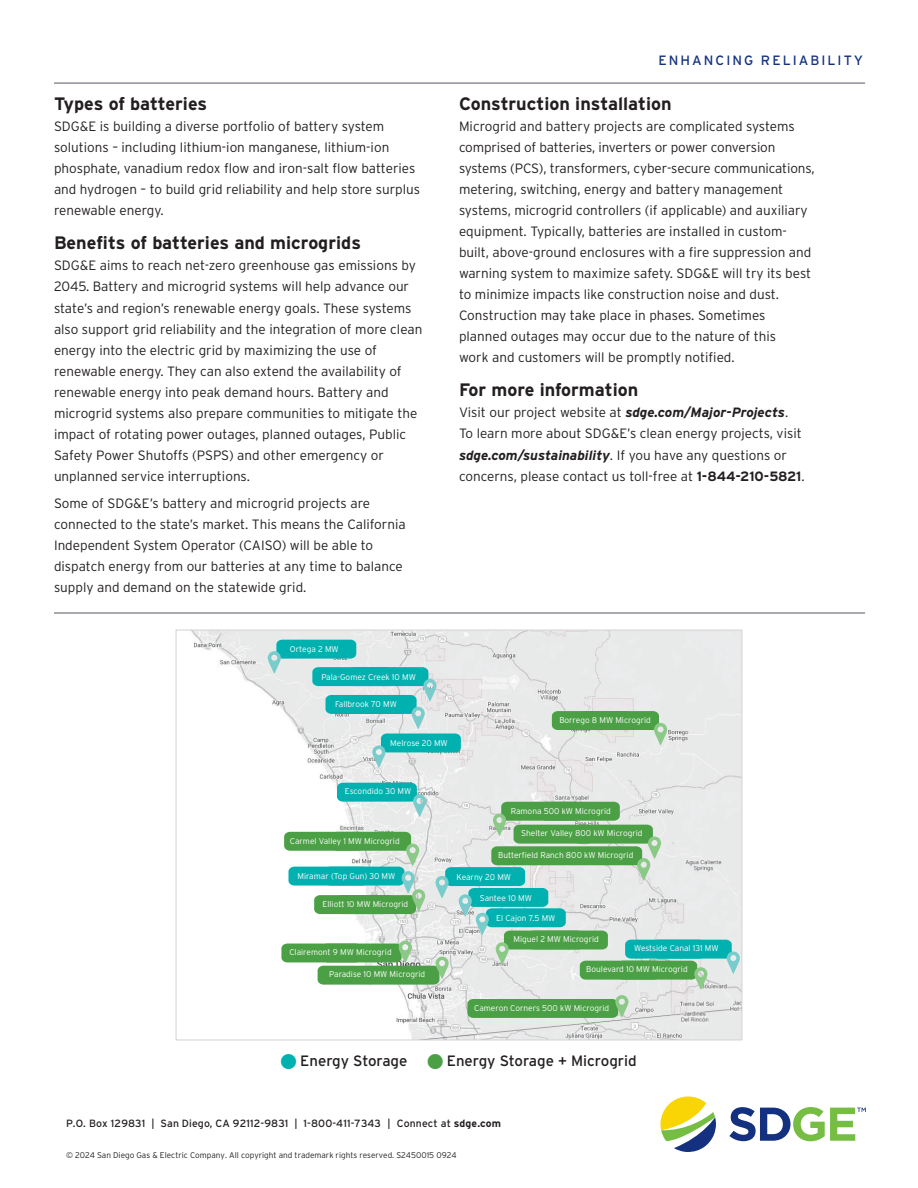
<style>
.page{position:relative;width:918px;height:1188px;background:#fff}
.page>*{position:absolute;margin:0;border:0;box-sizing:border-box;transform-origin:0 0}
.t1{font:700 18px "Interstate";color:#231f20}
.t2{font:15px "Interstate";color:#231f20}
.t3{font:300 13.5px/21px "Interstate";color:#231f20}
.t4{font:13.5px "Interstate";letter-spacing:.15em;color:#13317e}
.t5{font:10.5px "Interstate";letter-spacing:.01em;color:#231f20}
.t6{font:300 8.4px "Interstate";color:#fff}
.t7{font:300 8.25px "Interstate";color:#231f20}
.s1{font-weight:700;font-style:italic}
.s2{font-weight:700}
.s3{color:#00b1b0}
.s4{color:#4b9f45}
</style>
<div class="page">
<hr style="left:54px;top:83px;width:811px;height:1px;background:#535860">
<hr style="left:54px;top:613px;width:811px;height:1px;background:#535860">
<svg style="left:729px;top:1107px;width:137px;height:34px"></svg>
<svg style="left:660px;top:1096px;width:56px;height:56px"></svg>
<img style="left:192px;top:632px;width:548px;height:406px">
<svg style="left:552px;top:711px;width:115px;height:34px;background:#94c190"></svg>
<svg style="left:467px;top:995px;width:161px;height:23px;background:#6caf68"></svg>
<svg style="left:268px;top:640px;width:193px;height:128px;background:#a6d9d8"></svg>
<svg style="left:281px;top:783px;width:459px;height:206px;background:#acd3be"></svg>
<h1 class="t1" style="left:54px;top:94px;width:155px">Types of batteries</h1>
<p class="t3" style="left:54px;top:116px;width:368px">SDG&amp;E is building a diverse portfolio of battery system solutions – including lithium-ion manganese, lithium-ion phosphate, vanadium redox flow and iron-salt flow batteries and hydrogen – to build grid reliability and help store surplus renewable energy.</p>
<h1 class="t1" style="left:54px;top:233px;width:309px">Benefits of batteries and microgrids</h1>
<p class="t3" style="left:54px;top:255px;width:370px">SDG&amp;E aims to reach net-zero greenhouse gas emissions by 2045. Battery and microgrid systems will help advance our state’s and region’s renewable energy goals. These systems also support grid reliability and the integration of more clean energy into the electric grid by maximizing the use of renewable energy. They can also extend the availability of renewable energy into peak demand hours. Battery and microgrid systems also prepare communities to mitigate the impact of rotating power outages, planned outages, Public Safety Power Shutoffs (PSPS) and other emergency or unplanned service interruptions.</p>
<p class="t3" style="left:54px;top:493px;width:353px">Some of SDG&amp;E’s battery and microgrid projects are connected to the state’s market. This means the California Independent System Operator (CAISO) will be able to dispatch energy from our batteries at any time to balance supply and demand on the statewide grid.</p>
<p class="t4" style="left:659px;top:52px;width:206px">ENHANCING RELIABILITY</p>
<h1 class="t1" style="left:459px;top:94px;width:214px">Construction installation</h1>
<p class="t3" style="left:459px;top:116px;width:357px">Microgrid and battery projects are complicated systems comprised of batteries, inverters or power conversion systems (PCS), transformers, cyber-secure communications, metering, switching, energy and battery management systems, microgrid controllers (if applicable) and auxiliary equipment. Typically, batteries are installed in custom&shy;built, above-ground enclosures with a fire suppression and warning system to maximize safety. SDG&amp;E will try its best to minimize impacts like construction noise and dust.<br>Construction may take place in phases. Sometimes planned outages may occur due to the nature of this<br>work and customers will be promptly notified.</p>
<h1 class="t1" style="left:459px;top:380px;width:181px">For more information</h1>
<p class="t3" style="left:459px;top:402px;width:347px">Visit our project website at <span class="s1">sdge.com/Major-Projects</span>.<br>To learn more about SDG&amp;E’s clean energy projects, visit <span class="s1">sdge.com/sustainability</span>. If you have any questions or concerns, please contact us toll-free at <span class="s2">1-844-210-5821</span>.</p>
<p class="t6" style="left:290px;top:644px;width:50px">Ortega 2 MW</p>
<p class="t6" style="left:321px;top:672px;width:96px">Pala-Gomez Creek 10 MW</p>
<p class="t6" style="left:335px;top:699px;width:63px">Fallbrook 70 MW</p>
<p class="t6" style="left:390px;top:739px;width:59px">Melrose 20 MW</p>
<p class="t6" style="left:559px;top:715px;width:93px">Borrego 8 MW Microgrid</p>
<p class="t6" style="left:345px;top:787px;width:68px">Escondido 30 MW</p>
<p class="t6" style="left:290px;top:836px;width:111px">Carmel Valley 1 MW Microgrid</p>
<p class="t6" style="left:298px;top:872px;width:99px">Miramar (Top Gun) 30 MW</p>
<p class="t6" style="left:323px;top:899px;width:87px">Elliott 10 MW Microgrid</p>
<p class="t6" style="left:289px;top:948px;width:104px">Clairemont 9 MW Microgrid</p>
<p class="t6" style="left:329px;top:970px;width:98px">Paradise 10 MW Microgrid</p>
<p class="t6" style="left:511px;top:806px;width:102px">Ramona 500 kW Microgrid</p>
<p class="t6" style="left:521px;top:829px;width:123px">Shelter Valley 800 kW Microgrid</p>
<p class="t6" style="left:498px;top:850px;width:137px">Butterfield Ranch 800 kW Microgrid</p>
<p class="t6" style="left:457px;top:872px;width:56px">Kearny 20 MW</p>
<p class="t6" style="left:480px;top:893px;width:54px">Santee 10 MW</p>
<p class="t6" style="left:496px;top:913px;width:61px">El Cajon 7.5 MW</p>
<p class="t6" style="left:513px;top:935px;width:87px">Miguel 2 MW Microgrid</p>
<p class="t6" style="left:634px;top:944px;width:86px">Westside Canal 131 MW</p>
<p class="t6" style="left:586px;top:965px;width:103px">Boulevard 10 MW Microgrid</p>
<p class="t6" style="left:474px;top:1003px;width:137px">Cameron Corners 500 kW Microgrid</p>
<p class="t2" style="left:281px;top:1053px;width:128px"><span class="s3">■</span> Energy Storage</p>
<p class="t2" style="left:428px;top:1053px;width:210px"><span class="s4">■</span> Energy Storage + Microgrid</p>
<p class="t5" style="left:66px;top:1117px;width:437px">P.O. Box 129831 | San Diego, CA 92112-9831 | 1-800-411-7343 | Connect at <span class="s2">sdge.com</span></p>
<p class="t7" style="left:66px;top:1150px;width:392px">© 2024 San Diego Gas &amp; Electric Company. All copyright and trademark rights reserved. S2450015 0924</p>
</div>
